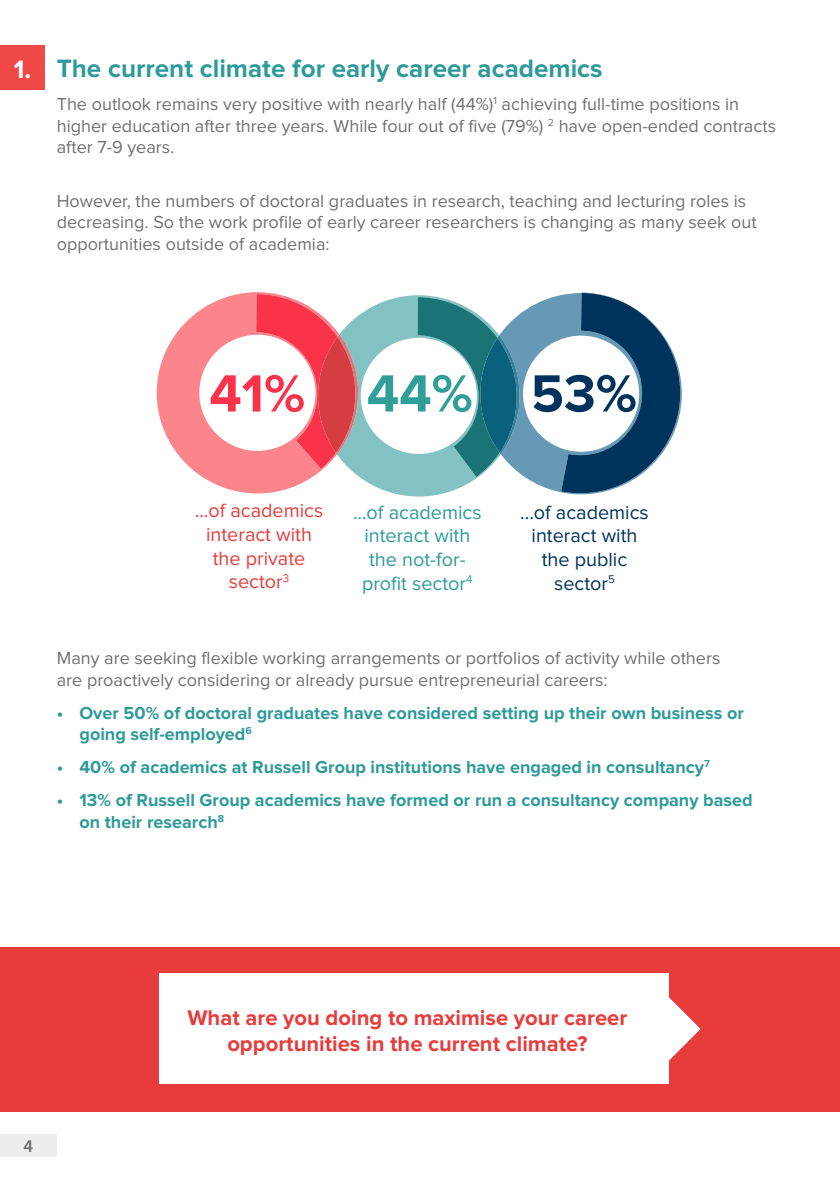
<style>
.page{position:relative;width:840px;height:1191px;background:#fff}
.page>*{position:absolute;margin:0;border:0;box-sizing:border-box;transform-origin:0 0}
.t1{font:700 54.2px "Proxima Nova";color:#fa334a}
.t2{font:700 54.2px "Proxima Nova";color:#309e99}
.t3{font:700 54.2px "Proxima Nova";color:#00335c}
.t4{font:700 26px "Proxima Nova";color:#2e9a9a}
.t5{font:700 26px "Proxima Nova";color:#fff}
.t6{font:700 22px/26px "Proxima Nova";color:#e83b3b;text-align:center}
.t7{font:19.8px/23.8px "Proxima Nova";color:#2e9a9a;text-align:center}
.t8{font:19.8px/23.8px "Proxima Nova";color:#e83b3b;text-align:center}
.t9{font:19.8px/23.8px "Proxima Nova";color:#00335c;text-align:center}
.t10{font:18px/21.6px "Proxima Nova";color:#707070}
.t11{font:700 18px/21.6px "Proxima Nova";color:#2e9a9a}
.t12{font:600 18px "Myriad Pro";color:#707070}
</style>
<div class="page">
<div style="left:0;top:1134px;width:57px;height:23px;background:#ededed"></div>
<div style="left:0;top:45px;width:45px;height:45px;background:#f04747"></div>
<svg style="left:157px;top:292px;width:524px;height:204px"></svg>
<div style="left:0;top:947px;width:839px;height:165px;background:#e83b3b"></div>
<div style="left:159px;top:974px;width:509px;height:110px;background:#fff"></div>
<svg style="left:668px;top:997px;width:32px;height:63px"></svg>
<p class="t5" style="left:14px;top:57px;width:19px">1.</p>
<p class="t4" style="left:57px;top:57px;width:547px">The current climate for early career academics</p>
<p class="t10" style="left:57px;top:94px;width:720px">The outlook remains very positive with nearly half (44%)<sup>1</sup> achieving full-time positions in higher education after three years. While four out of five (79%) <sup>2</sup> have open-ended contracts after 7-9 years.</p>
<p class="t10" style="left:57px;top:191px;width:701px">However, the numbers of doctoral graduates in research, teaching and lecturing roles is decreasing. So the work profile of early career researchers is changing as many seek out opportunities outside of academia:</p>
<p class="t1" style="left:209px;top:369px;width:97px">41%</p>
<p class="t2" style="left:366px;top:369px;width:107px">44%</p>
<p class="t3" style="left:530px;top:369px;width:107px">53%</p>
<p class="t8" style="left:195px;top:499px;width:130px">...of academics interact with the private sector<sup>3</sup></p>
<p class="t7" style="left:353px;top:501px;width:130px">...of academics interact with the not-for&shy;profit sector<sup>4</sup></p>
<p class="t9" style="left:520px;top:501px;width:130px">...of academics interact with the public sector<sup>5</sup></p>
<p class="t10" style="left:57px;top:648px;width:664px">Many are seeking flexible working arrangements or portfolios of activity while others are proactively considering or already pursue entrepreneurial careers:</p>
<p class="t11" style="left:79px;top:702px;width:665px;text-indent:-23px">• Over 50% of doctoral graduates have considered setting up their own business or going self-employed<sup>6</sup></p>
<p class="t11" style="left:57px;top:757px;width:654px">• 40% of academics at Russell Group institutions have engaged in consultancy<sup>7</sup></p>
<p class="t11" style="left:79px;top:790px;width:674px;text-indent:-23px">• 13% of Russell Group academics have formed or run a consultancy company based on their research<sup>8</sup></p>
<p class="t12" style="left:24px;top:1134px;width:11px">4</p>
<p class="t6" style="left:187px;top:1005px;width:441px">What are you doing to maximise your career opportunities in the current climate?</p>
</div>
